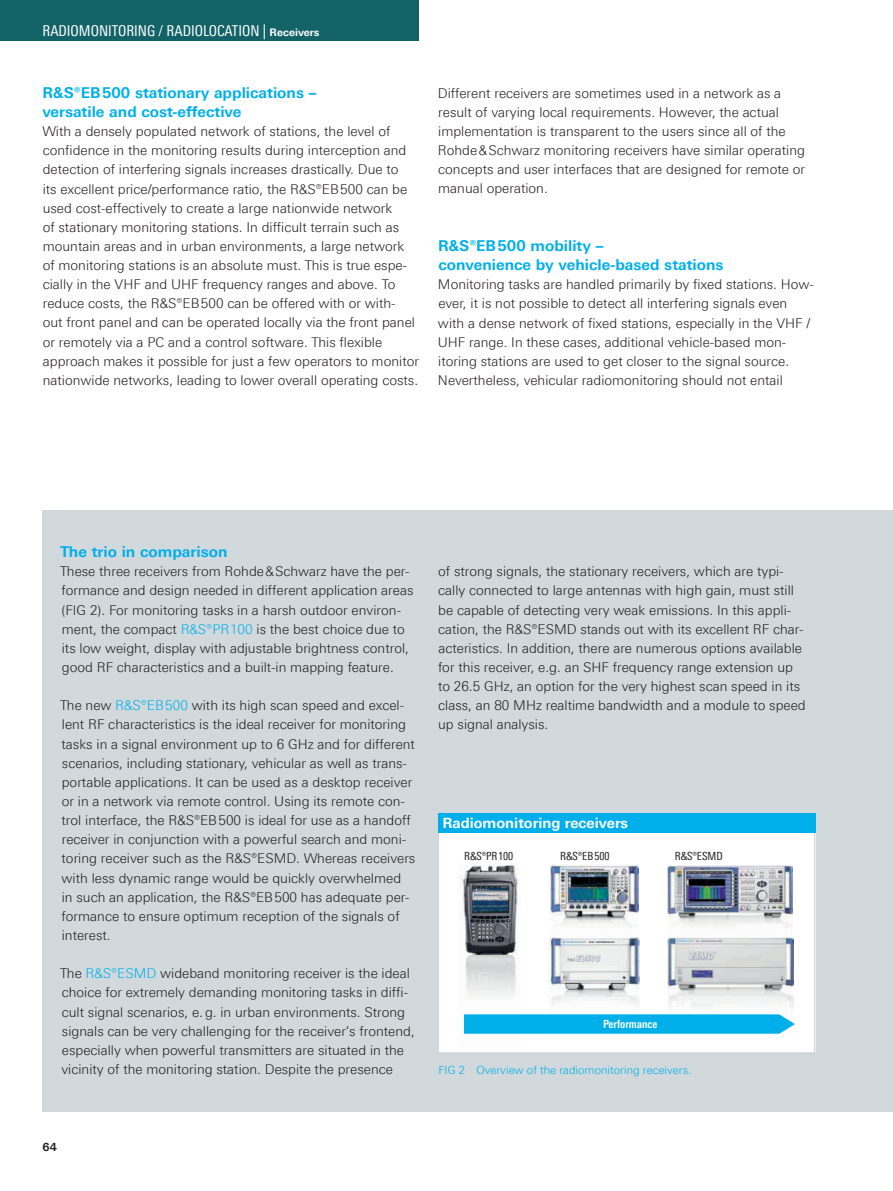
<style>
.page{position:relative;width:893px;height:1191px;background:#fff}
.page>*{position:absolute;margin:0;border:0;box-sizing:border-box;transform-origin:0 0}
.t1{font:700 15px/19.2px "Linotype Univers 630";color:#00afea}
.t2{font:15px "Linotype Univers 420 Cn";color:#fff}
.t3{font:700 14.25px "Linotype Univers 630";color:#fff}
.t4{font:300 13.5px/19.2px "Linotype Univers 330";color:#231f20}
.t5{font:300 11.25px "Linotype Univers 330";color:#00afea}
.t6{font:11.25px "Linotype Univers 420 Cn";color:#231f20}
.t7{font:700 11.25px "Linotype Univers 620 Cn";color:#fff}
.t8{font:700 11.25px "Linotype Univers 630";color:#231f20}
.s1{font-family:"Linotype Univers 630";font-weight:700;font-size:10.5px}
.s2{color:#00afea}
</style>
<div class="page">
<div style="left:43px;top:510px;width:850px;height:602px;background:#d2d9dc"></div>
<div style="left:438px;top:832px;width:377px;height:221px;background:#fff"></div>
<div style="left:438px;top:813px;width:377px;height:19px;background:#00afea"></div>
<img style="left:459px;top:863px;width:61px;height:183px">
<img style="left:551px;top:864px;width:87px;height:74px">
<img style="left:667px;top:866px;width:126px;height:72px">
<img style="left:548px;top:938px;width:91px;height:99px">
<img style="left:667px;top:938px;width:126px;height:76px">
<svg style="left:464px;top:1014px;width:331px;height:19px;background:#0ab2ea"></svg>
<div style="left:0;top:0;width:419px;height:40px;background:#126268"></div>
<p class="t2" style="left:43px;top:22px;width:279px">RADIOMONITORING / RADIOLOCATION | <span class="s1">Receivers</span></p>
<p class="t1" style="left:42px;top:83px;width:275px">R&amp;S®EB500 stationary applications – versatile and cost-effective</p>
<p class="t4" style="left:43px;top:122px;width:378px">With a densely populated network of stations, the level of confidence in the monitoring results during interception and detection of interfering signals increases drastically. Due to<br>its excellent price/performance ratio, the R&amp;S®EB500 can be used cost-effectively to create a large nationwide network<br>of stationary monitoring stations. In difficult terrain such as mountain areas and in urban environments, a large network of monitoring stations is an absolute must. This is true espe&shy;cially in the VHF and UHF frequency ranges and above. To reduce costs, the R&amp;S®EB500 can be offered with or with-<br>out front panel and can be operated locally via the front panel or remotely via a PC and a control software. This flexible approach makes it possible for just a few operators to monitor nationwide networks, leading to lower overall operating costs.</p>
<p class="t4" style="left:438px;top:83px;width:369px">Different receivers are sometimes used in a network as a result of varying local requirements. However, the actual implementation is transparent to the users since all of the Rohde&amp;Schwarz monitoring receivers have similar operating concepts and user interfaces that are designed for remote or manual operation.</p>
<p class="t1" style="left:438px;top:236px;width:287px">R&amp;S®EB500 mobility –<br>convenience by vehicle-based stations</p>
<p class="t4" style="left:438px;top:275px;width:377px">Monitoring tasks are handled primarily by fixed stations. How&shy;ever, it is not possible to detect all interfering signals even with a dense network of fixed stations, especially in the VHF / UHF range. In these cases, additional vehicle-based mon&shy;itoring stations are used to get closer to the signal source.<br>Nevertheless, vehicular radiomonitoring should not entail</p>
<p class="t1" style="left:60px;top:542px;width:169px">The trio in comparison</p>
<p class="t4" style="left:60px;top:562px;width:355px">These three receivers from Rohde&amp;Schwarz have the per&shy;formance and design needed in different application areas (FIG 2). For monitoring tasks in a harsh outdoor environ&shy;ment, the compact <span class="s2">R&amp;S®PR100</span> is the best choice due to its low weight, display with adjustable brightness control, good RF characteristics and a built-in mapping feature.</p>
<p class="t4" style="left:60px;top:696px;width:357px">The new <span class="s2">R&amp;S®EB500</span> with its high scan speed and excel&shy;lent RF characteristics is the ideal receiver for monitoring tasks in a signal environment up to 6 GHz and for different scenarios, including stationary, vehicular as well as trans&shy;portable applications. It can be used as a desktop receiver or in a network via remote control. Using its remote con&shy;trol interface, the R&amp;S®EB500 is ideal for use as a handoff receiver in conjunction with a powerful search and moni&shy;toring receiver such as the R&amp;S®ESMD. Whereas receivers with less dynamic range would be quickly overwhelmed<br>in such an application, the R&amp;S®EB500 has adequate per&shy;formance to ensure optimum reception of the signals of interest.</p>
<p class="t4" style="left:60px;top:963px;width:356px">The <span class="s2">R&amp;S®ESMD</span> wideband monitoring receiver is the ideal choice for extremely demanding monitoring tasks in diffi&shy;cult signal scenarios, e. g. in urban environments. Strong signals can be very challenging for the receiver’s frontend, especially when powerful transmitters are situated in the vicinity of the monitoring station. Despite the presence</p>
<p class="t4" style="left:438px;top:562px;width:369px">of strong signals, the stationary receivers, which are typi&shy;cally connected to large antennas with high gain, must still be capable of detecting very weak emissions. In this appli&shy;cation, the R&amp;S®ESMD stands out with its excellent RF char&shy;acteristics. In addition, there are numerous options available for this receiver, e.g. an SHF frequency range extension up to 26.5 GHz, an option for the very highest scan speed in its class, an 80 MHz realtime bandwidth and a module to speed up signal analysis.</p>
<p class="t3" style="left:442px;top:814px;width:187px">Radiomonitoring receivers</p>
<p class="t6" style="left:464px;top:849px;width:51px">¸PR100</p>
<p class="t6" style="left:560px;top:849px;width:51px">¸EB500</p>
<p class="t6" style="left:675px;top:849px;width:49px">¸ESMD</p>
<p class="t7" style="left:603px;top:1017px;width:56px">Performance</p>
<p class="t5" style="left:438px;top:1063px;width:254px">FIG 2 Overview of the radiomonitoring receivers.</p>
<p class="t8" style="left:42px;top:1139px;width:16px">64</p>
</div>
